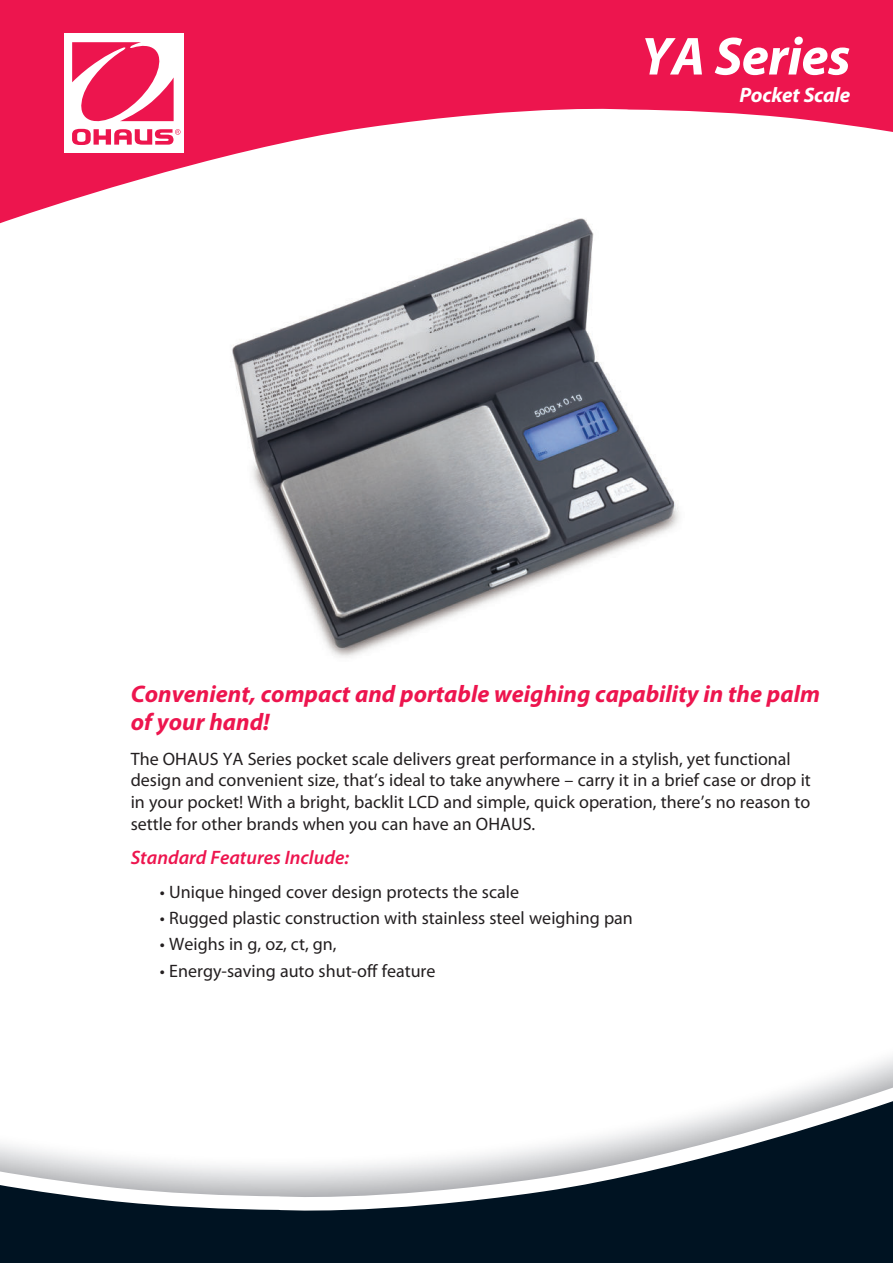
<style>
.page{position:relative;width:893px;height:1263px;background:#fff}
.page>*{position:absolute;margin:0;border:0;box-sizing:border-box;transform-origin:0 0}
.t1{font:italic 700 54px "Myriad Pro";letter-spacing:-.01em;color:#fff}
.t2{font:italic 700 24px/28.8px "Myriad Pro";color:#ed154e}
.t3{font:italic 700 21px "Myriad Pro";letter-spacing:-.01em;color:#fff}
.t4{font:italic 600 19.5px "Myriad Pro";color:#ed154e}
.t5{font:18px/21.6px "Myriad Pro";color:#231f20}
</style>
<div class="page">
<svg style="left:0;top:0;width:893px;height:224px;fill:#ed154e"></svg>
<div style="left:64px;top:34px;width:119px;height:119px;background:#fff"></div>
<svg style="left:72px;top:42px;width:109px;height:103px"></svg>
<svg style="left:796px;top:1071px;width:97px;height:14px"></svg>
<svg style="left:0;top:1085px;width:893px;height:178px"></svg>
<img style="left:201px;top:214px;width:504px;height:444px">
<h1 class="t1" style="left:641px;top:36px;width:211px">YA Series</h1>
<p class="t3" style="left:739px;top:86px;width:113px">Pocket Scale</p>
<h2 class="t2" style="left:131px;top:681px;width:691px">Convenient, compact and portable weighing capability in the palm of your hand!</h2>
<p class="t5" style="left:131px;top:749px;width:682px">The OHAUS YA Series pocket scale delivers great performance in a stylish, yet functional design and convenient size, that’s ideal to take anywhere – carry it in a brief case or drop it in your pocket! With a bright, backlit LCD and simple, quick operation, there’s no reason to settle for other brands when you can have an OHAUS.</p>
<p class="t4" style="left:131px;top:845px;width:220px">Standard Features Include:</p>
<p class="t5" style="left:160px;top:882px;width:361px">• Unique hinged cover design protects the scale</p>
<p class="t5" style="left:160px;top:909px;width:474px">• Rugged plastic construction with stainless steel weighing pan</p>
<p class="t5" style="left:160px;top:935px;width:178px">• Weighs in g, oz, ct, gn,</p>
<p class="t5" style="left:160px;top:961px;width:277px">• Energy-saving auto shut-off feature</p>
</div>
